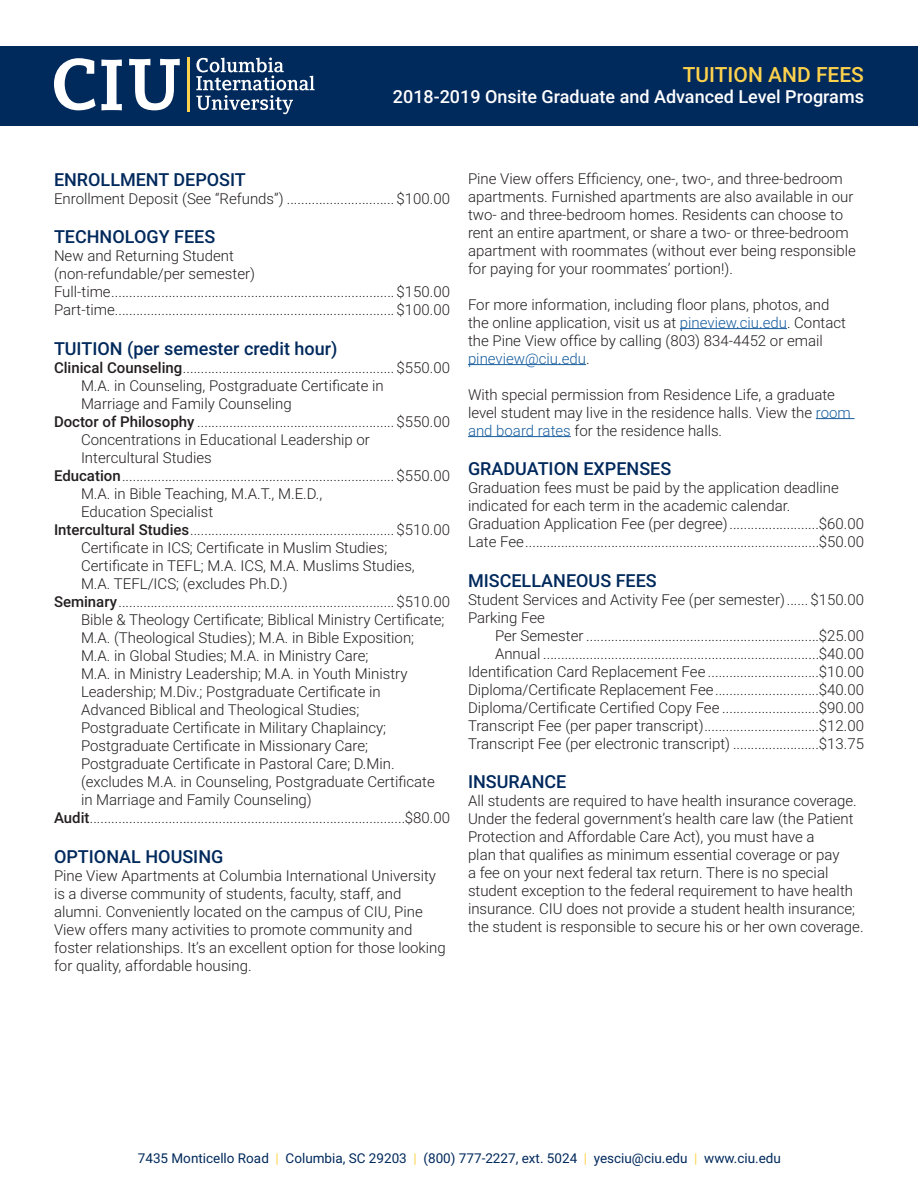
<style>
.page{position:relative;width:918px;height:1188px;background:#fff}
.page>*{position:absolute;margin:0;border:0;box-sizing:border-box;transform-origin:0 0}
.t1{font:500 21px "Roboto";color:#fed24c}
.t2{font:500 18px "Roboto";color:#00295c}
.t3{font:500 18px "Roboto";color:#fff}
.t4{font:300 15px/18px "Roboto";color:#231f20}
.t5{font:13.5px "Roboto";color:#00295c}
.s1{font-weight:500}
.s2{color:#175d9e}
.s3{color:#fed24c}
</style>
<div class="page">
<div style="left:0;top:46px;width:918px;height:79px;background:#00295c"></div>
<hr style="left:187px;top:57px;width:2px;height:54px;background:#fed24c">
<svg style="left:196px;top:57px;width:119px;height:57px"></svg>
<svg style="left:129px;top:59px;width:51px;height:51px"></svg>
<svg style="left:54px;top:58px;width:68px;height:52px"></svg>
<hr style="left:680px;top:328px;width:107px;height:1px;background:#175d9e">
<hr style="left:468px;top:364px;width:118px;height:1px;background:#175d9e">
<hr style="left:816px;top:418px;width:39px;height:1px;background:#175d9e">
<hr style="left:468px;top:436px;width:103px;height:1px;background:#175d9e">
<p class="t1" style="left:683px;top:60px;width:183px">TUITION AND FEES</p>
<p class="t3" style="left:393px;top:84px;width:473px">2018-2019 Onsite Graduate and Advanced Level Programs</p>
<p class="t2" style="left:54px;top:167px;width:193px">ENROLLMENT DEPOSIT</p>
<p class="t4" style="left:54px;top:189px;width:397px">Enrollment Deposit (See “Refunds”) .............................. $100.00</p>
<p class="t2" style="left:54px;top:224px;width:163px">TECHNOLOGY FEES</p>
<p class="t4" style="left:54px;top:246px;width:181px">New and Returning Student</p>
<p class="t4" style="left:54px;top:264px;width:203px">(non-refundable/per semester)</p>
<p class="t4" style="left:54px;top:282px;width:397px">Full-time...............................................................................$150.00</p>
<p class="t4" style="left:54px;top:300px;width:397px">Part-time..............................................................................$100.00</p>
<p class="t2" style="left:54px;top:336px;width:285px">TUITION (per semester credit hour)</p>
<p class="t4" style="left:54px;top:358px;width:397px"><span class="s1">Clinical Counseling</span>........................................................... $550.00</p>
<p class="t4" style="left:81px;top:376px;width:304px">M.A. in Counseling, Postgraduate Certificate in</p>
<p class="t4" style="left:81px;top:394px;width:212px">Marriage and Family Counseling</p>
<p class="t4" style="left:54px;top:412px;width:397px"><span class="s1">Doctor of Philosophy</span> ....................................................... $550.00</p>
<p class="t4" style="left:81px;top:430px;width:291px">Concentrations in Educational Leadership or</p>
<p class="t4" style="left:81px;top:448px;width:132px">Intercultural Studies</p>
<p class="t4" style="left:54px;top:466px;width:397px"><span class="s1">Education</span>............................................................................$550.00</p>
<p class="t4" style="left:81px;top:484px;width:243px">M.A. in Bible Teaching, M.A.T., M.E.D.,</p>
<p class="t4" style="left:81px;top:502px;width:134px">Education Specialist</p>
<p class="t4" style="left:54px;top:520px;width:397px"><span class="s1">Intercultural Studies</span>......................................................... $510.00</p>
<p class="t4" style="left:81px;top:538px;width:308px">Certificate in ICS; Certificate in Muslim Studies;</p>
<p class="t4" style="left:81px;top:556px;width:335px">Certificate in TEFL; M.A. ICS, M.A. Muslims Studies,</p>
<p class="t4" style="left:81px;top:574px;width:208px">M.A. TEFL/ICS; (excludes Ph.D.)</p>
<p class="t4" style="left:54px;top:592px;width:397px"><span class="s1">Seminary</span>.............................................................................$510.00</p>
<p class="t4" style="left:81px;top:610px;width:365px">Bible &amp; Theology Certificate; Biblical Ministry Certificate;</p>
<p class="t4" style="left:81px;top:628px;width:335px">M.A. (Theological Studies); M.A. in Bible Exposition;</p>
<p class="t4" style="left:81px;top:646px;width:289px">M.A. in Global Studies; M.A. in Ministry Care;</p>
<p class="t4" style="left:81px;top:664px;width:328px">M.A. in Ministry Leadership; M.A. in Youth Ministry</p>
<p class="t4" style="left:81px;top:682px;width:301px">Leadership; M.Div.; Postgraduate Certificate in</p>
<p class="t4" style="left:81px;top:700px;width:280px">Advanced Biblical and Theological Studies;</p>
<p class="t4" style="left:81px;top:718px;width:307px">Postgraduate Certificate in Military Chaplaincy;</p>
<p class="t4" style="left:81px;top:736px;width:289px">Postgraduate Certificate in Missionary Care;</p>
<p class="t4" style="left:81px;top:754px;width:315px">Postgraduate Certificate in Pastoral Care; D.Min.</p>
<p class="t4" style="left:81px;top:772px;width:355px">(excludes M.A. in Counseling, Postgraduate Certificate</p>
<p class="t4" style="left:81px;top:790px;width:232px">in Marriage and Family Counseling)</p>
<p class="t4" style="left:54px;top:808px;width:397px"><span class="s1">Audit</span>........................................................................................$80.00</p>
<p class="t2" style="left:54px;top:844px;width:171px">OPTIONAL HOUSING</p>
<p class="t4" style="left:54px;top:866px;width:393px">Pine View Apartments at Columbia International University is a diverse community of students, faculty, staff, and alumni. Conveniently located on the campus of CIU, Pine View offers many activities to promote community and foster relationships. It’s an excellent option for those looking for quality, affordable housing.</p>
<p class="t4" style="left:468px;top:169px;width:389px">Pine View offers Efficiency, one-, two-, and three-bedroom apartments. Furnished apartments are also available in our two- and three-bedroom homes. Residents can choose to rent an entire apartment, or share a two- or three-bedroom apartment with roommates (without ever being responsible for paying for your roommates’ portion!).</p>
<p class="t4" style="left:468px;top:295px;width:380px">For more information, including floor plans, photos, and the online application, visit us at <span class="s2">pineview.ciu.edu</span>. Contact the Pine View office by calling (803) 834-4452 or email <span class="s2">pineview@ciu.edu</span>.</p>
<p class="t4" style="left:468px;top:385px;width:384px">With special permission from Residence Life, a graduate level student may live in the residence halls. View the <span class="s2">room and board rates</span> for the residence halls.</p>
<p class="t2" style="left:468px;top:456px;width:205px">GRADUATION EXPENSES</p>
<p class="t4" style="left:468px;top:478px;width:372px">Graduation fees must be paid by the application deadline indicated for each term in the academic calendar.</p>
<p class="t4" style="left:468px;top:514px;width:397px">Graduation Application Fee (per degree).........................$60.00</p>
<p class="t4" style="left:468px;top:532px;width:397px">Late Fee..................................................................................$50.00</p>
<p class="t2" style="left:468px;top:568px;width:190px">MISCELLANEOUS FEES</p>
<p class="t4" style="left:468px;top:590px;width:397px">Student Services and Activity Fee (per semester)...... $150.00</p>
<p class="t4" style="left:468px;top:608px;width:78px">Parking Fee</p>
<p class="t4" style="left:495px;top:626px;width:370px">Per Semester .................................................................$25.00</p>
<p class="t4" style="left:495px;top:644px;width:370px">Annual .............................................................................$40.00</p>
<p class="t4" style="left:468px;top:662px;width:397px">Identification Card Replacement Fee ...............................$10.00</p>
<p class="t4" style="left:468px;top:680px;width:397px">Diploma/Certificate Replacement Fee.............................$40.00</p>
<p class="t4" style="left:468px;top:698px;width:397px">Diploma/Certificate Certified Copy Fee ...........................$90.00</p>
<p class="t4" style="left:468px;top:716px;width:397px">Transcript Fee (per paper transcript)................................$12.00</p>
<p class="t4" style="left:468px;top:734px;width:397px">Transcript Fee (per electronic transcript) ........................$13.75</p>
<p class="t2" style="left:468px;top:769px;width:100px">INSURANCE</p>
<p class="t4" style="left:468px;top:791px;width:397px">All students are required to have health insurance coverage.<br>Under the federal government’s health care law (the Patient Protection and Affordable Care Act), you must have a<br>plan that qualifies as minimum essential coverage or pay<br>a fee on your next federal tax return. There is no special student exception to the federal requirement to have health insurance. CIU does not provide a student health insurance; the student is responsible to secure his or her own coverage.</p>
<p class="t5" style="left:138px;top:1149px;width:645px">7435 Monticello Road <span class="s3">|</span> Columbia, SC 29203 <span class="s3">|</span> (800) 777-2227, ext. 5024 <span class="s3">|</span> yesciu@ciu.edu <span class="s3">|</span> www.ciu.edu</p>
</div>
